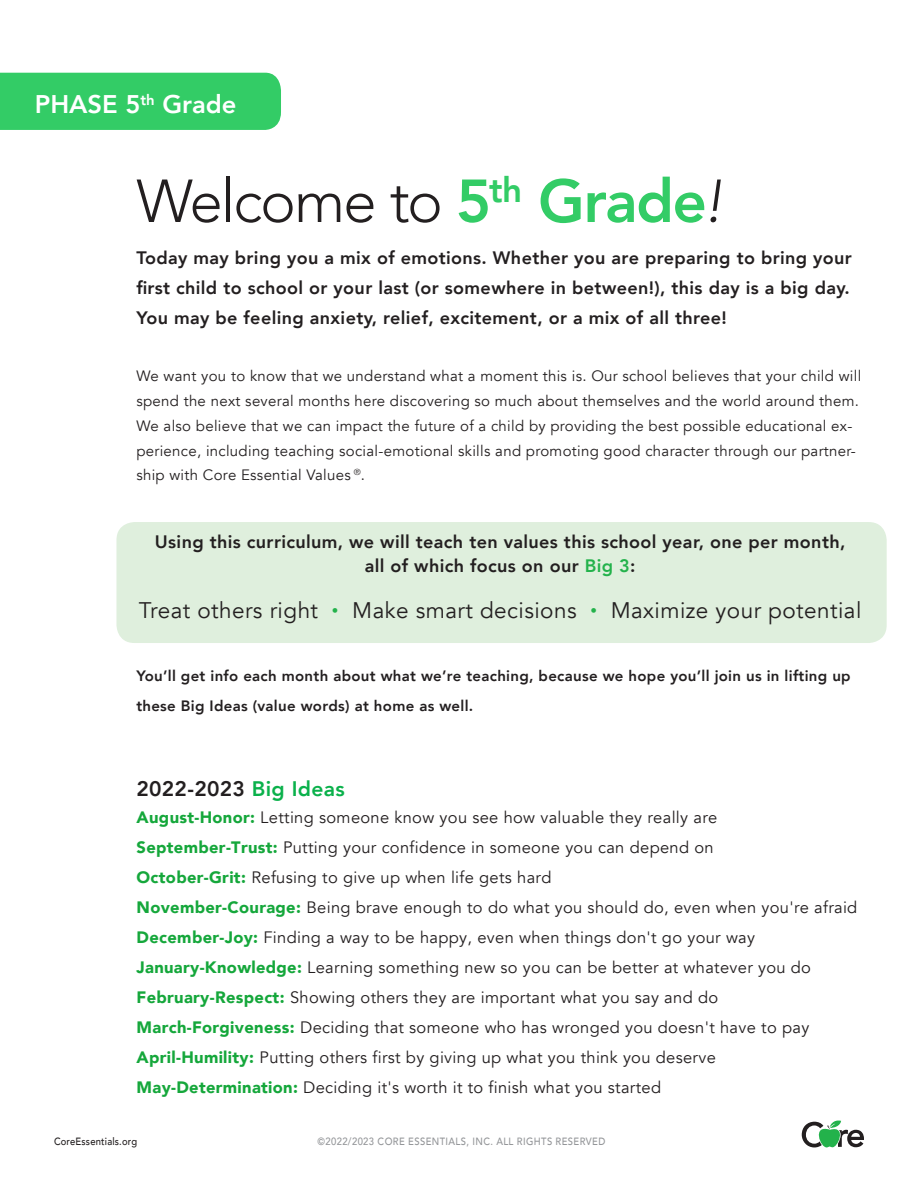
<style>
.page{position:relative;width:918px;height:1188px;background:#fff}
.page>*{position:absolute;margin:0;border:0;box-sizing:border-box;transform-origin:0 0}
.t1{font:300 60px "Avenir";letter-spacing:-.035em;color:#231f20}
.t2{font:800 25.5px "Avenir";color:#fff}
.t3{font:22.5px "Avenir";letter-spacing:.02em;color:#231f20}
.t4{font:800 21px "Avenir";letter-spacing:.015em;color:#231f20}
.t5{font:800 18px/30px "Avenir";letter-spacing:.02em;color:#231f20}
.t6{font:16.5px/30px "Avenir";letter-spacing:.02em;color:#231f20}
.t7{font:15px/24.8px "Avenir";letter-spacing:.02em;color:#231f20}
.t8{font:800 15px/30px "Avenir";letter-spacing:.02em;color:#231f20}
.t9{font:500 10.5px "Avenir";letter-spacing:.04em;color:#939598;scale:.9 1}
.t10{font:500 10.5px "Avenir";letter-spacing:.02em;color:#231f20;scale:.9 1}
.s1{font-weight:800;color:#3c6}
.s2{font-style:italic}
.s3{color:#23b24b}
.s4{font-size:13.05px;color:#23b24b}
.s5{color:#0ab14b}
.s6{font-weight:900;color:#15a73b}
</style>
<div class="page">
<div style="left:116px;top:522px;width:771px;height:121px;background:#dfefdd;border-radius:18px"></div>
<svg style="left:802px;top:1120px;width:62px;height:28px"></svg>
<div style="left:0;top:73px;width:281px;height:57px;background:#3c6"></div>
<p class="t2" style="left:35px;top:84px;width:203px">PHASE 5<sup>th</sup> Grade</p>
<p class="t1" style="left:136px;top:166px;width:589px">Welcome to <span class="s1">5</span><sup>th</sup> <span class="s1">Grade</span><span class="s2">!</span></p>
<p class="t5" style="left:136px;top:243px;width:717px">Today may bring you a mix of emotions. Whether you are preparing to bring your first child to school or your last (or somewhere in between!), this day is a big day.<br>You may be feeling anxiety, relief, excitement, or a mix of all three!</p>
<p class="t7" style="left:136px;top:364px;width:726px">We want you to know that we understand what a moment this is. Our school believes that your child will spend the next several months here discovering so much about themselves and the world around them.<br>We also believe that we can impact the future of a child by providing the best possible educational ex&shy;perience, including teaching social-emotional skills and promoting good character through our partner&shy;ship with Core Essential Values <sup>®</sup>.</p>
<p class="t5" style="left:155px;top:530px;width:692px;line-height:24px;text-align:center">Using this curriculum, we will teach ten values this school year, one per month, all of which focus on our <span class="s3">Big 3</span>:</p>
<p class="t3" style="left:139px;top:597px;width:724px">Treat others right <span class="s4">•</span> Make smart decisions <span class="s4">•</span> Maximize your potential</p>
<p class="t8" style="left:136px;top:661px;width:716px">You’ll get info each month about what we’re teaching, because we hope you’ll join us in lifting up these Big Ideas (value words) at home as well.</p>
<p class="t4" style="left:136px;top:773px;width:210px">2022-2023 <span class="s5">Big Ideas</span></p>
<p class="t6" style="left:137px;top:802px;width:722px"><span class="s6">August-Honor:</span> Letting someone know you see how valuable they really are <span class="s6">September-Trust:</span> Putting your confidence in someone you can depend on<br><span class="s6">October-Grit:</span> Refusing to give up when life gets hard<br><span class="s6">November-Courage:</span> Being brave enough to do what you should do, even when you're afraid <span class="s6">December-Joy:</span> Finding a way to be happy, even when things don't go your way <span class="s6">January-Knowledge:</span> Learning something new so you can be better at whatever you do <span class="s6">February-Respect:</span> Showing others they are important what you say and do <span class="s6">March-Forgiveness:</span> Deciding that someone who has wronged you doesn't have to pay <span class="s6">April-Humility:</span> Putting others first by giving up what you think you deserve <span class="s6">May-Determination:</span> Deciding it's worth it to finish what you started</p>
<p class="t10" style="left:54px;top:1132px;width:94px">CoreEssentials.org</p>
<p class="t9" style="left:318px;top:1132px;width:321px">©2022/2023 CORE ESSENTIALS, INC. ALL RIGHTS RESERVED</p>
</div>
